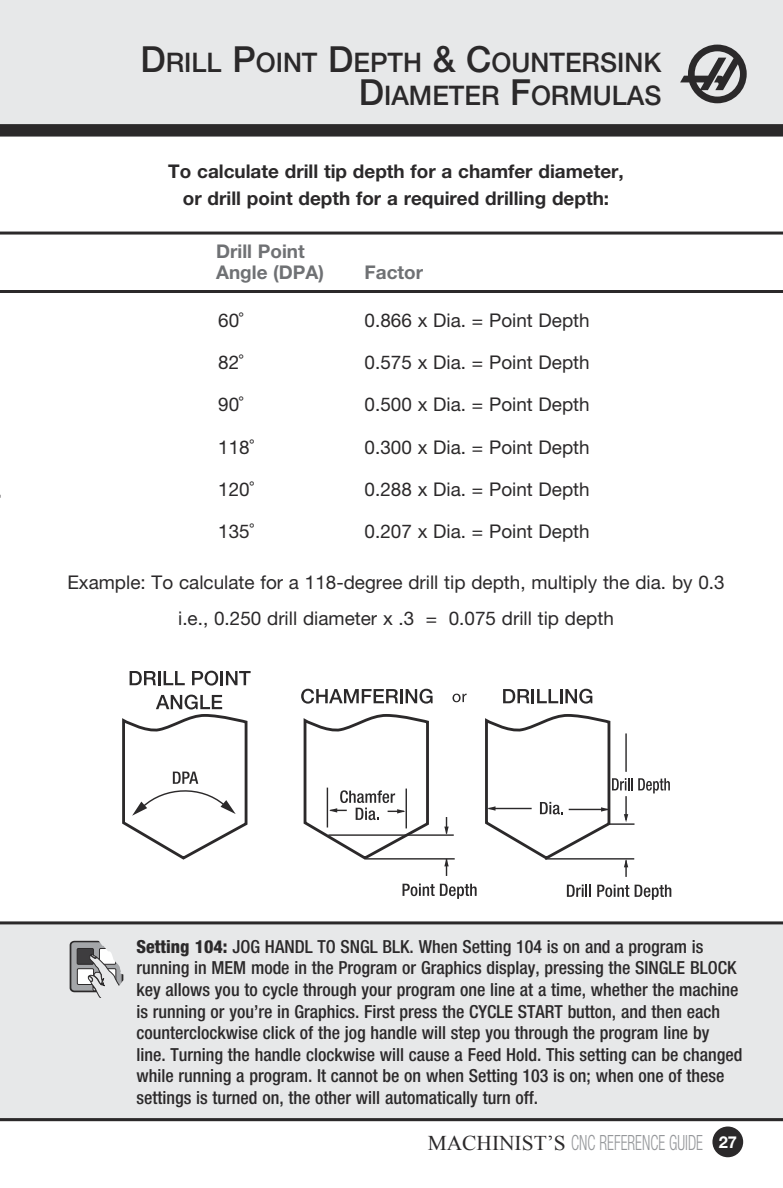
<style>
.page{position:relative;width:783px;height:1188px;background:#fff}
.page>*{position:absolute;margin:0;border:0;box-sizing:border-box;transform-origin:0 0}
.t1{font:500 27px/33px "Helvetica Neue";color:#2b292a;text-align:right}
.t2{font:300 condensed 21px "Helvetica Neue";color:#95979a;scale:.73 1}
.t3{font:18.9px/36px "Helvetica Neue";color:#2b292a;text-align:center}
.t4{font:700 18.9px/27px "Helvetica Neue";color:#2b292a;text-align:center}
.t5{font:700 18.9px/21px "Helvetica Neue";color:#6f7174}
.t6{font:500 condensed 18px/21.6px "Helvetica Neue";color:#2b292a}
.s1{font-size:36px}
.s2{font-weight:800}
.s3{font-family:"Times New Roman";font-weight:400;font-stretch:normal;color:#2b292a}
.s4{font-weight:700;font-stretch:normal;font-size:16.5px;color:#fff}
</style>
<div class="page">
<div style="left:0;top:0;width:783px;height:130px;background:#e7e8e9"></div>
<div style="left:713px;top:1127px;width:29px;height:30px;background:#2b292a;border-radius:50%"></div>
<div style="left:712px;top:1127px;width:31px;height:30px;border:2px solid #2b292a;border-radius:50%"></div>
<svg style="left:680px;top:45px;width:67px;height:58px"></svg>
<div style="left:0;top:922px;width:783px;height:196px;background:#e7e8e9"></div>
<svg style="left:70px;top:940px;width:54px;height:57px"></svg>
<hr style="left:0;top:1118px;width:783px;height:3px;background:#2b292a">
<div style="left:0;top:124px;width:783px;height:12px;background:#2b292a"></div>
<hr style="left:0;top:921px;width:783px;height:3px;background:#2b292a">
<hr style="left:0;top:232px;width:783px;height:3px;background:#2b292a">
<hr style="left:0;top:290px;width:783px;height:3px;background:#2b292a">
<svg style="left:130px;top:671px;width:26px;height:14px"></svg>
<hr style="left:158px;top:671px;width:3px;height:14px;background:#2b292a">
<svg style="left:164px;top:671px;width:21px;height:14px"></svg>
<svg style="left:192px;top:671px;width:59px;height:15px"></svg>
<svg style="left:156px;top:695px;width:66px;height:15px"></svg>
<svg style="left:122px;top:714px;width:489px;height:146px"></svg>
<svg style="left:301px;top:689px;width:97px;height:15px"></svg>
<hr style="left:400px;top:689px;width:3px;height:14px;background:#2b292a">
<svg style="left:406px;top:689px;width:27px;height:15px"></svg>
<svg style="left:503px;top:689px;width:89px;height:15px"></svg>
<div style="left:453px;top:694px;width:8px;height:8px;background:#2b292a;border-radius:50%"></div>
<svg style="left:454px;top:694px;width:13px;height:8px"></svg>
<hr style="left:328px;top:834px;width:126px;height:2px;background:#2b292a">
<hr style="left:365px;top:858px;width:90px;height:2px;background:#2b292a">
<svg style="left:444px;top:858px;width:5px;height:18px"></svg>
<svg style="left:444px;top:817px;width:5px;height:18px"></svg>
<svg style="left:302px;top:714px;width:128px;height:146px"></svg>
<svg style="left:403px;top:884px;width:74px;height:15px"></svg>
<svg style="left:540px;top:802px;width:23px;height:12px"></svg>
<hr style="left:489px;top:808px;width:43px;height:1px;background:#2b292a">
<svg style="left:487px;top:806px;width:9px;height:5px"></svg>
<hr style="left:569px;top:809px;width:39px;height:1px;background:#2b292a">
<svg style="left:601px;top:807px;width:8px;height:5px"></svg>
<hr style="left:609px;top:823px;width:26px;height:2px;background:#2b292a">
<hr style="left:545px;top:858px;width:89px;height:2px;background:#2b292a">
<svg style="left:624px;top:859px;width:4px;height:18px"></svg>
<hr style="left:625px;top:796px;width:2px;height:24px;background:#2b292a">
<svg style="left:624px;top:814px;width:4px;height:8px"></svg>
<svg style="left:567px;top:885px;width:24px;height:12px"></svg>
<svg style="left:597px;top:885px;width:32px;height:12px"></svg>
<svg style="left:635px;top:885px;width:36px;height:15px"></svg>
<svg style="left:612px;top:778px;width:58px;height:15px"></svg>
<hr style="left:625px;top:733px;width:2px;height:39px;background:#2b292a">
<h1 class="t1" style="left:140px;top:46px;width:522px"><span class="s1">D</span>RILL <span class="s1">P</span>OINT <span class="s1">D</span>EPTH <span class="s1">&amp; C</span>OUNTERSINK<br><span class="s1">D</span>IAMETER <span class="s1">F</span>ORMULAS</h1>
<p class="t4" style="left:168px;top:159px;width:457px">To calculate drill tip depth for a chamfer diameter, or drill point depth for a required drilling depth:</p>
<p class="t5" style="left:216px;top:242px;width:109px">Drill Point<br>Angle (DPA)</p>
<p class="t5" style="left:365px;top:263px;width:60px">Factor</p>
<p class="t3" style="left:218px;top:304px;width:27px">60˚</p>
<p class="t3" style="left:365px;top:304px;width:227px">0.866 x Dia. = Point Depth</p>
<p class="t3" style="left:218px;top:346px;width:27px">82˚</p>
<p class="t3" style="left:365px;top:346px;width:227px">0.575 x Dia. = Point Depth</p>
<p class="t3" style="left:218px;top:388px;width:27px">90˚</p>
<p class="t3" style="left:365px;top:388px;width:227px">0.500 x Dia. = Point Depth</p>
<p class="t3" style="left:218px;top:430px;width:37px">118˚</p>
<p class="t3" style="left:365px;top:430px;width:227px">0.300 x Dia. = Point Depth</p>
<p class="t3" style="left:218px;top:472px;width:37px">120˚</p>
<p class="t3" style="left:365px;top:472px;width:227px">0.288 x Dia. = Point Depth</p>
<p class="t3" style="left:218px;top:514px;width:37px">135˚</p>
<p class="t3" style="left:365px;top:514px;width:227px">0.207 x Dia. = Point Depth</p>
<p class="t3" style="left:67px;top:565px;width:659px">Example: To calculate for a 118-degree drill tip depth, multiply the dia. by 0.3 i.e., 0.250 drill diameter x .3 = 0.075 drill tip depth</p>
<p class="t6" style="left:136px;top:937px;width:607px"><span class="s2">Setting 104:</span> JOG HANDL TO SNGL BLK. When Setting 104 is on and a program is running in MEM mode in the Program or Graphics display, pressing the SINGLE BLOCK key allows you to cycle through your program one line at a time, whether the machine is running or you’re in Graphics. First press the CYCLE START button, and then each counterclockwise click of the jog handle will step you through the program line by line. Turning the handle clockwise will cause a Feed Hold. This setting can be changed while running a program. It cannot be on when Setting 103 is on; when one of these settings is turned on, the other will automatically turn off.</p>
<p class="t2" style="left:428px;top:1135px;width:425px"><span class="s3">MACHINIST’S</span> CNC REFERENCE GUIDE <span class="s4">27</span></p>
</div>
